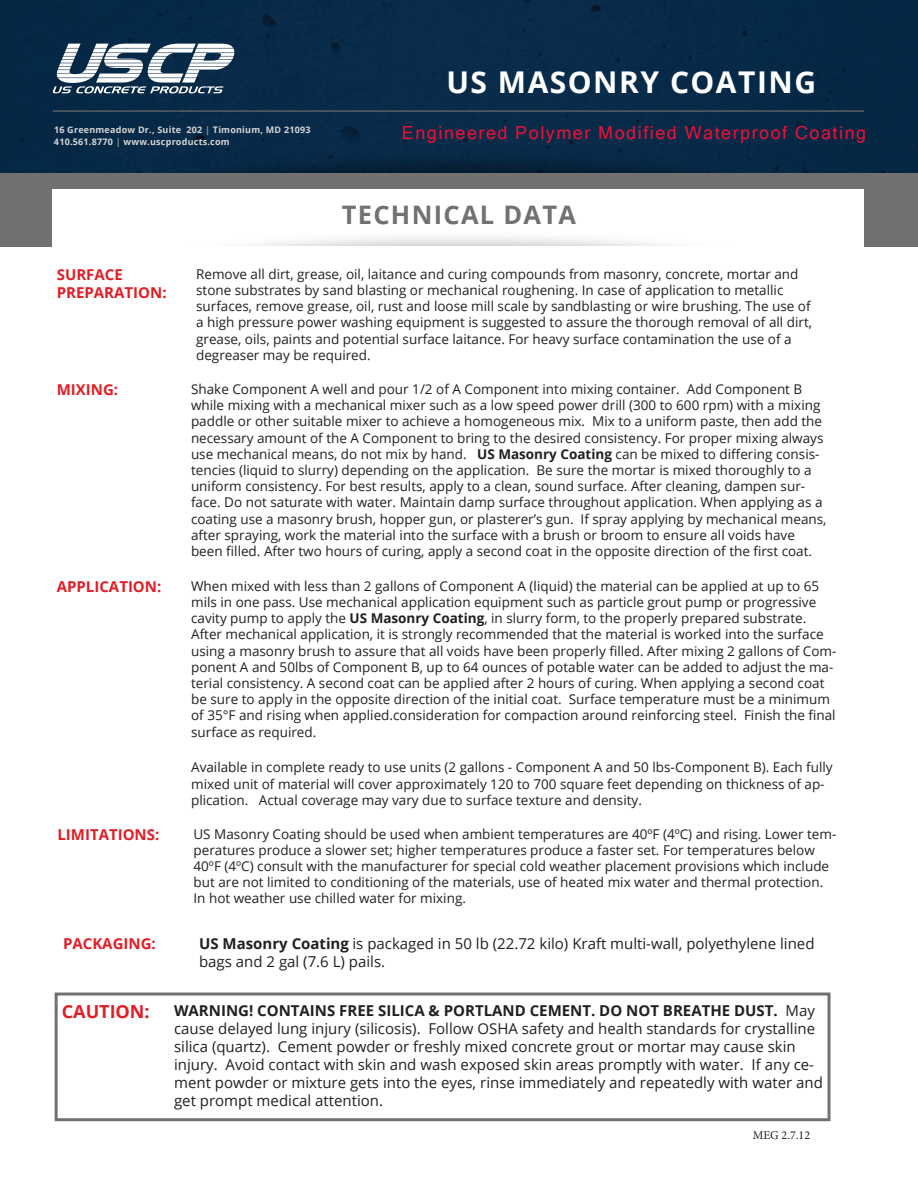
<style>
.page{position:relative;width:918px;height:1188px;background:#fff}
.page>*{position:absolute;margin:0;border:0;box-sizing:border-box;transform-origin:0 0}
.t1{font:700 30px "Open Sans";letter-spacing:.05em;color:#fff}
.t2{font:700 25.5px "Open Sans";letter-spacing:.05em;color:#727172}
.t3{font:18px "Microsoft Sans Serif";letter-spacing:.085em;color:#ec1137}
.t4{font:700 18px "Open Sans";color:#e11e25}
.t5{font:15px/18px "Open Sans";color:#231f20}
.t6{font:700 15px "Open Sans";color:#e11e25}
.t7{font:13.5px/16.2px "Open Sans";color:#231f20}
.t8{font:12px "Minion Pro";color:#231f20}
.t9{font:700 9px/12px "Open Sans";letter-spacing:.025em;color:#d6d5d6}
.s1{color:#979798}
.s2{font-weight:700}
</style>
<div class="page">
<div style="left:0;top:0;width:918px;height:173px;background:#072947"></div>
<img style="left:94px;top:109px;width:732px;height:64px">
<svg style="left:53px;top:44px;width:181px;height:49px"></svg>
<hr style="left:53px;top:111px;width:811px;height:1px;background:#727172">
<div style="left:0;top:173px;width:918px;height:74px;background:#727172"></div>
<div style="left:53px;top:189px;width:811px;height:64px;background:#fff"></div>
<div style="left:55px;top:993px;width:776px;height:128px;border:3px solid #727172"></div>
<p class="t9" style="left:54px;top:124px;width:258px">16 Greenmeadow Dr., Suite 202 <span class="s1">|</span> Timonium, MD 21093<br>410.561.8770 <span class="s1">|</span> www.uscproducts.com</p>
<h1 class="t1" style="left:446px;top:61px;width:371px">US MASONRY COATING</h1>
<h3 class="t3" style="left:402px;top:122px;width:466px">Engineered Polymer Modified Waterproof Coating</h3>
<p class="t2" style="left:342px;top:197px;width:236px">TECHNICAL DATA</p>
<p class="t6" style="left:57px;top:264px;width:68px">SURFACE</p>
<p class="t6" style="left:57px;top:282px;width:111px">PREPARATION:</p>
<p class="t7" style="left:196px;top:265px;width:617px">Remove all dirt, grease, oil, laitance and curing compounds from masonry, concrete, mortar and stone substrates by sand blasting or mechanical roughening. In case of application to metallic surfaces, remove grease, oil, rust and loose mill scale by sandblasting or wire brushing. The use of a high pressure power washing equipment is suggested to assure the thorough removal of all dirt, grease, oils, paints and potential surface laitance. For heavy surface contamination the use of a degreaser may be required.</p>
<p class="t6" style="left:57px;top:379px;width:63px">MIXING:</p>
<p class="t7" style="left:191px;top:381px;width:637px">Shake Component A well and pour 1/2 of A Component into mixing container. Add Component B while mixing with a mechanical mixer such as a low speed power drill (300 to 600 rpm) with a mixing paddle or other suitable mixer to achieve a homogeneous mix. Mix to a uniform paste, then add the necessary amount of the A Component to bring to the desired consistency. For proper mixing always use mechanical means, do not mix by hand. <span class="s2">US Masonry Coating</span> can be mixed to differing consis&shy;tencies (liquid to slurry) depending on the application. Be sure the mortar is mixed thoroughly to a uniform consistency. For best results, apply to a clean, sound surface. After cleaning, dampen sur&shy;face. Do not saturate with water. Maintain damp surface throughout application. When applying as a coating use a masonry brush, hopper gun, or plasterer’s gun. If spray applying by mechanical means, after spraying, work the material into the surface with a brush or broom to ensure all voids have been filled. After two hours of curing, apply a second coat in the opposite direction of the first coat.</p>
<p class="t6" style="left:57px;top:576px;width:106px">APPLICATION:</p>
<p class="t7" style="left:191px;top:577px;width:647px">When mixed with less than 2 gallons of Component A (liquid) the material can be applied at up to 65 mils in one pass. Use mechanical application equipment such as particle grout pump or progressive cavity pump to apply the <span class="s2">US Masonry Coating</span>, in slurry form, to the properly prepared substrate.<br>After mechanical application, it is strongly recommended that the material is worked into the surface using a masonry brush to assure that all voids have been properly filled. After mixing 2 gallons of Com&shy;ponent A and 50lbs of Component B, up to 64 ounces of potable water can be added to adjust the ma&shy;terial consistency. A second coat can be applied after 2 hours of curing. When applying a second coat be sure to apply in the opposite direction of the initial coat. Surface temperature must be a minimum of 35°F and rising when applied.consideration for compaction around reinforcing steel. Finish the final surface as required.</p>
<p class="t7" style="left:191px;top:759px;width:643px">Available in complete ready to use units (2 gallons - Component A and 50 lbs-Component B). Each fully mixed unit of material will cover approximately 120 to 700 square feet depending on thickness of ap&shy;plication. Actual coverage may vary due to surface texture and density.</p>
<p class="t6" style="left:57px;top:824px;width:103px">LIMITATIONS:</p>
<p class="t7" style="left:194px;top:825px;width:644px">US Masonry Coating should be used when ambient temperatures are 40ºF (4ºC) and rising. Lower tem&shy;peratures produce a slower set; higher temperatures produce a faster set. For temperatures below 40ºF (4ºC) consult with the manufacturer for special cold weather placement provisions which include but are not limited to conditioning of the materials, use of heated mix water and thermal protection.<br>In hot weather use chilled water for mixing.</p>
<p class="t6" style="left:63px;top:933px;width:94px">PACKAGING:</p>
<p class="t5" style="left:199px;top:935px;width:617px"><span class="s2">US Masonry Coating</span> is packaged in 50 lb (22.72 kilo) Kraft multi-wall, polyethylene lined bags and 2 gal (7.6 L) pails.</p>
<p class="t4" style="left:62px;top:999px;width:89px">CAUTION:</p>
<p class="t5" style="left:174px;top:1001px;width:650px"><span class="s2">WARNING! CONTAINS FREE SILICA &amp; PORTLAND CEMENT. DO NOT BREATHE DUST.</span> May cause delayed lung injury (silicosis). Follow OSHA safety and health standards for crystalline silica (quartz). Cement powder or freshly mixed concrete grout or mortar may cause skin injury. Avoid contact with skin and wash exposed skin areas promptly with water. If any ce&shy;ment powder or mixture gets into the eyes, rinse immediately and repeatedly with water and get prompt medical attention.</p>
<p class="t8" style="left:753px;top:1127px;width:59px">MEG 2.7.12</p>
</div>
